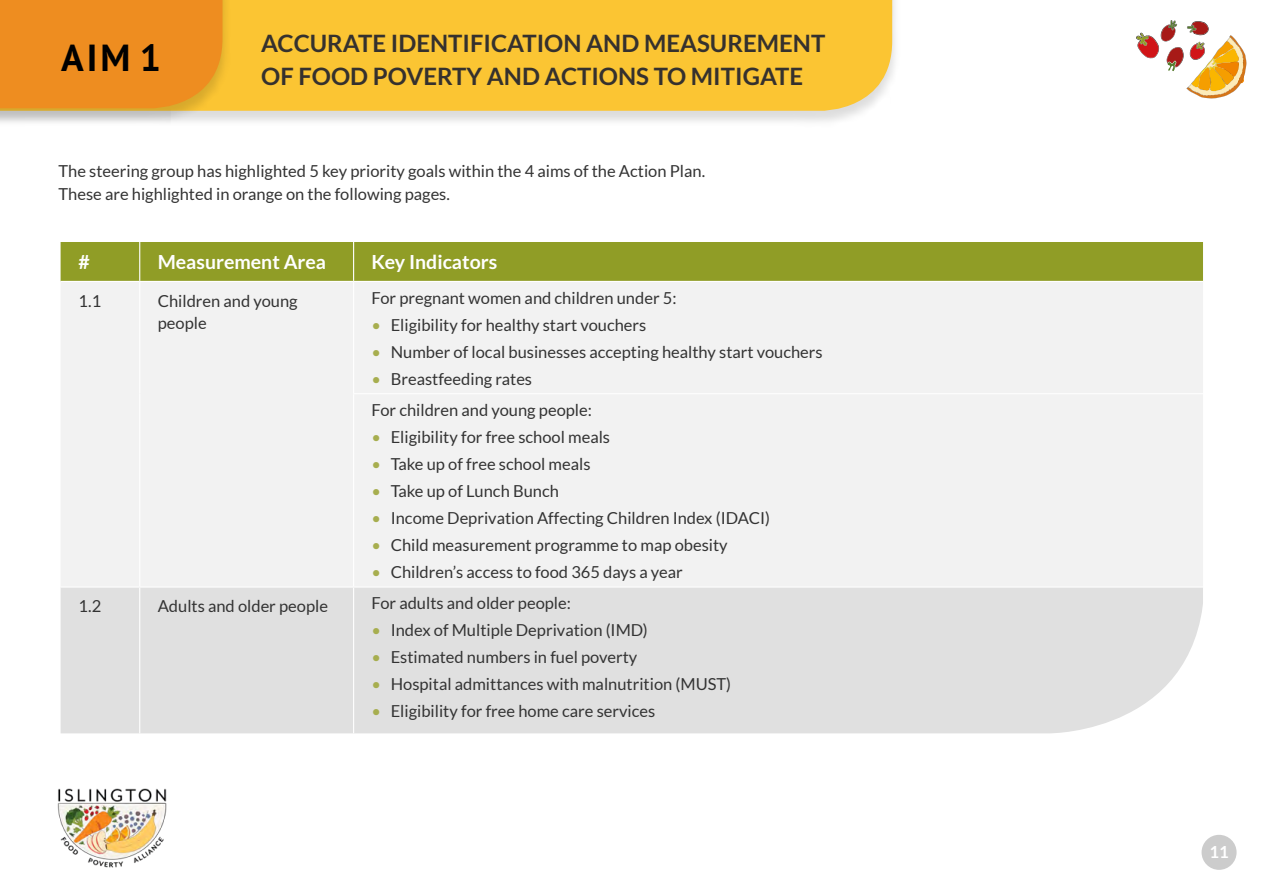
<style>
.page{position:relative;width:1263px;height:893px;background:#fff}
.page>*{position:absolute;margin:0;border:0;box-sizing:border-box;transform-origin:0 0}
.Heading_NEW{font:700 37.5px "PT Sans";color:#000}
.Subheading{font:700 24px "Lato";color:#35312e}
.Aims{font:700 19.5px "Lato";color:#fff}
.t1{font:700 16.65px "Lato";color:#fff}
.Body{font:16.5px/22.5px "Lato";color:#333}
.s1{color:#a7ae4f}
</style>
<div class="page">
<img style="left:57px;top:788px;width:110px;height:80px">
<div style="left:1201px;top:835px;width:35px;height:35px;background:#ccc;border-radius:50%"></div>
<svg style="left:1136px;top:20px;width:110px;height:78px"></svg>
<div style="left:61px;top:242px;width:1142px;height:39px;background:#909d26"></div>
<div style="left:61px;top:282px;width:1142px;height:304px;background:#f2f2f2"></div>
<div style="left:61px;top:588px;width:1142px;height:145px;background:#e0e0e0"></div>
<hr style="left:139px;top:242px;width:1px;height:39px;background:#fff">
<hr style="left:353px;top:242px;width:1px;height:39px;background:#fff">
<hr style="left:139px;top:282px;width:1px;height:112px;background:#fff">
<hr style="left:353px;top:282px;width:1px;height:111px;background:#fff">
<hr style="left:139px;top:394px;width:1px;height:192px;background:#fff">
<hr style="left:353px;top:393px;width:850px;height:1px;background:#fff">
<hr style="left:353px;top:394px;width:1px;height:192px;background:#fff">
<hr style="left:139px;top:588px;width:1px;height:145px;background:#fff">
<hr style="left:353px;top:588px;width:1px;height:145px;background:#fff">
<div style="left:0;top:0;width:901px;height:128px;background:#000;opacity:.14"></div>
<div style="left:232px;top:0;width:660px;height:111px;background:#fbc533"></div>
<div style="left:0;top:0;width:232px;height:126px;background:#000;opacity:.14"></div>
<div style="left:0;top:0;width:222px;height:108px;background:#ee8d20"></div>
<p class="Heading_NEW" style="left:61px;top:33px;width:102px">AIM 1</p>
<p class="Subheading" style="left:261px;top:29px;width:566px">ACCURATE IDENTIFICATION AND MEASUREMENT</p>
<p class="Subheading" style="left:261px;top:62px;width:544px">OF FOOD POVERTY AND ACTIONS TO MITIGATE</p>
<p class="Body" style="left:58px;top:160px;width:648px">The steering group has highlighted 5 key priority goals within the 4 aims of the Action Plan.<br>These are highlighted in orange on the following pages.</p>
<p class="Aims" style="left:79px;top:251px;width:13px">#</p>
<p class="Aims" style="left:158px;top:251px;width:170px">Measurement Area</p>
<p class="Aims" style="left:372px;top:251px;width:127px">Key Indicators</p>
<p class="Body" style="left:79px;top:289px;width:24px">1.1</p>
<p class="Body" style="left:158px;top:289px;width:141px">Children and young people</p>
<p class="Body" style="left:372px;top:286px;width:306px">For pregnant women and children under 5:</p>
<p class="Body" style="left:372px;top:313px;width:276px"><span class="s1">•</span> Eligibility for healthy start vouchers</p>
<p class="Body" style="left:372px;top:340px;width:453px"><span class="s1">•</span> Number of local businesses accepting healthy start vouchers</p>
<p class="Body" style="left:372px;top:367px;width:162px"><span class="s1">•</span> Breastfeeding rates</p>
<p class="Body" style="left:372px;top:399px;width:222px">For children and young people:</p>
<p class="Body" style="left:372px;top:426px;width:240px"><span class="s1">•</span> Eligibility for free school meals</p>
<p class="Body" style="left:372px;top:453px;width:220px"><span class="s1">•</span> Take up of free school meals</p>
<p class="Body" style="left:372px;top:480px;width:189px"><span class="s1">•</span> Take up of Lunch Bunch</p>
<p class="Body" style="left:372px;top:507px;width:400px"><span class="s1">•</span> Income Deprivation Affecting Children Index (IDACI)</p>
<p class="Body" style="left:372px;top:534px;width:358px"><span class="s1">•</span> Child measurement programme to map obesity</p>
<p class="Body" style="left:372px;top:561px;width:313px"><span class="s1">•</span> Children’s access to food 365 days a year</p>
<p class="Body" style="left:79px;top:595px;width:24px">1.2</p>
<p class="Body" style="left:158px;top:595px;width:172px">Adults and older people</p>
<p class="Body" style="left:372px;top:592px;width:201px">For adults and older people:</p>
<p class="Body" style="left:372px;top:619px;width:278px"><span class="s1">•</span> Index of Multiple Deprivation (IMD)</p>
<p class="Body" style="left:372px;top:646px;width:267px"><span class="s1">•</span> Estimated numbers in fuel poverty</p>
<p class="Body" style="left:372px;top:673px;width:361px"><span class="s1">•</span> Hospital admittances with malnutrition (MUST)</p>
<p class="Body" style="left:372px;top:700px;width:285px"><span class="s1">•</span> Eligibility for free home care services</p>
<p class="t1" style="left:1209px;top:842px;width:21px">11</p>
</div>
